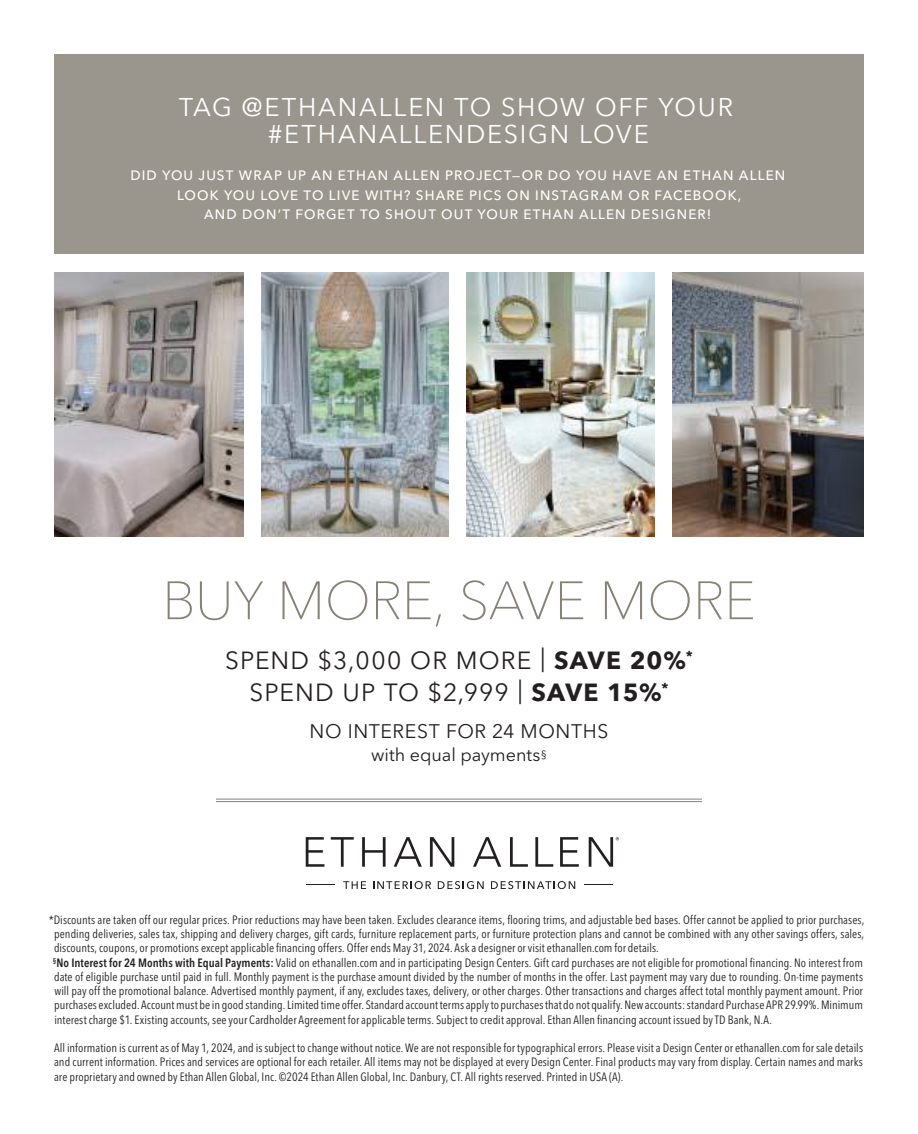
<style>
.page{position:relative;width:918px;height:1134px;background:#fff}
.page>*{position:absolute;margin:0;border:0;box-sizing:border-box;transform-origin:0 0}
.t1{font:100 53.4px "Avenir Next LT Pro";letter-spacing:-.005em;color:#878278}
.t2{font:25.5px/27px "Avenir Next LT Pro";letter-spacing:.07em;color:#fff;text-align:center}
.t3{font:24.6px/32px "Avenir Next LT Pro";letter-spacing:.045em;color:#231f20;text-align:center}
.t4{font:19.5px "Avenir Next LT Pro";letter-spacing:.03em;color:#231f20}
.t5{font:18px "Avenir Next LT Pro";color:#231f20}
.t6{font:500 13.5px/19.5px "Avenir Next LT Pro";letter-spacing:.085em;color:#fff;text-align:center}
.t7{font:condensed 12px/14.2px "Avenir Next LT Pro";letter-spacing:.005em;color:#231f20}
.s1{font-weight:700}
.s2{font-weight:600}
</style>
<div class="page">
<svg style="left:306px;top:837px;width:18px;height:30px"></svg>
<svg style="left:331px;top:837px;width:23px;height:30px"></svg>
<svg style="left:362px;top:837px;width:24px;height:30px"></svg>
<svg style="left:394px;top:837px;width:28px;height:30px"></svg>
<svg style="left:430px;top:837px;width:24px;height:30px"></svg>
<svg style="left:473px;top:837px;width:28px;height:30px"></svg>
<svg style="left:510px;top:837px;width:18px;height:30px"></svg>
<svg style="left:535px;top:837px;width:18px;height:30px"></svg>
<svg style="left:560px;top:837px;width:19px;height:30px"></svg>
<svg style="left:589px;top:837px;width:30px;height:30px"></svg>
<svg style="left:343px;top:881px;width:23px;height:8px"></svg>
<svg style="left:373px;top:881px;width:58px;height:8px"></svg>
<svg style="left:438px;top:881px;width:46px;height:8px"></svg>
<svg style="left:491px;top:881px;width:84px;height:8px"></svg>
<div style="left:54px;top:54px;width:810px;height:200px;background:#9a968d"></div>
<hr style="left:216px;top:799px;width:486px;height:1px;background:#878278">
<hr style="left:216px;top:801px;width:486px;height:1px;background:#878278">
<img style="left:54px;top:272px;width:190px;height:265px">
<img style="left:262px;top:272px;width:187px;height:265px">
<img style="left:467px;top:272px;width:187px;height:265px">
<img style="left:672px;top:272px;width:192px;height:265px">
<h2 class="t2" style="left:179px;top:93px;width:556px">TAG @ETHANALLEN TO SHOW OFF YOUR #ETHANALLENDESIGN LOVE</h2>
<p class="t6" style="left:130px;top:166px;width:657px">DID YOU JUST WRAP UP AN ETHAN ALLEN PROJECT—OR DO YOU HAVE AN ETHAN ALLEN<br>LOOK YOU LOVE TO LIVE WITH? SHARE PICS ON INSTAGRAM OR FACEBOOK,<br>AND DON’T FORGET TO SHOUT OUT YOUR ETHAN ALLEN DESIGNER!</p>
<h1 class="t1" style="left:162px;top:569px;width:595px">BUY MORE, SAVE MORE</h1>
<h3 class="t3" style="left:225px;top:644px;width:469px">SPEND $3,000 OR MORE | <span class="s1">SAVE 20%</span><sup>*<br></sup>SPEND UP TO $2,999 | <span class="s1">SAVE 15%</span><sup>*</sup></h3>
<h3 class="t4" style="left:310px;top:720px;width:300px">NO INTEREST FOR 24 MONTHS</h3>
<h3 class="t5" style="left:371px;top:744px;width:177px">with equal payments<sup>§</sup></h3>
<p class="t7" style="left:53px;top:913px;width:813px;text-indent:-4px">*Discounts are taken off our regular prices. Prior reductions may have been taken. Excludes clearance items, flooring trims, and adjustable bed bases. Offer cannot be applied to prior purchases, pending deliveries, sales tax, shipping and delivery charges, gift cards, furniture replacement parts, or furniture protection plans and cannot be combined with any other savings offers, sales, discounts, coupons, or promotions except applicable financing offers. Offer ends May 31, 2024. Ask a designer or visit ethanallen.com for details.<br><sup>§</sup><span class="s2">No Interest for 24 Months with Equal Payments:</span> Valid on ethanallen.com and in participating Design Centers. Gift card purchases are not eligible for promotional financing. No interest from date of eligible purchase until paid in full. Monthly payment is the purchase amount divided by the number of months in the offer. Last payment may vary due to rounding. On-time payments will pay off the promotional balance. Advertised monthly payment, if any, excludes taxes, delivery, or other charges. Other transactions and charges affect total monthly payment amount. Prior purchases excluded. Account must be in good standing. Limited time offer. Standard account terms apply to purchases that do not qualify. New accounts: standard Purchase APR 29.99%. Minimum interest charge $1. Existing accounts, see your Cardholder Agreement for applicable terms. Subject to credit approval. Ethan Allen financing account issued by TD Bank, N.A.</p>
<p class="t7" style="left:54px;top:1041px;width:811px;text-align:justify">All information is current as of May 1, 2024, and is subject to change without notice. We are not responsible for typographical errors. Please visit a Design Center or ethanallen.com for sale details and current information. Prices and services are optional for each retailer. All items may not be displayed at every Design Center. Final products may vary from display. Certain names and marks are proprietary and owned by Ethan Allen Global, Inc. ©2024 Ethan Allen Global, Inc. Danbury, CT. All rights reserved. Printed in USA (A).</p>
</div>
